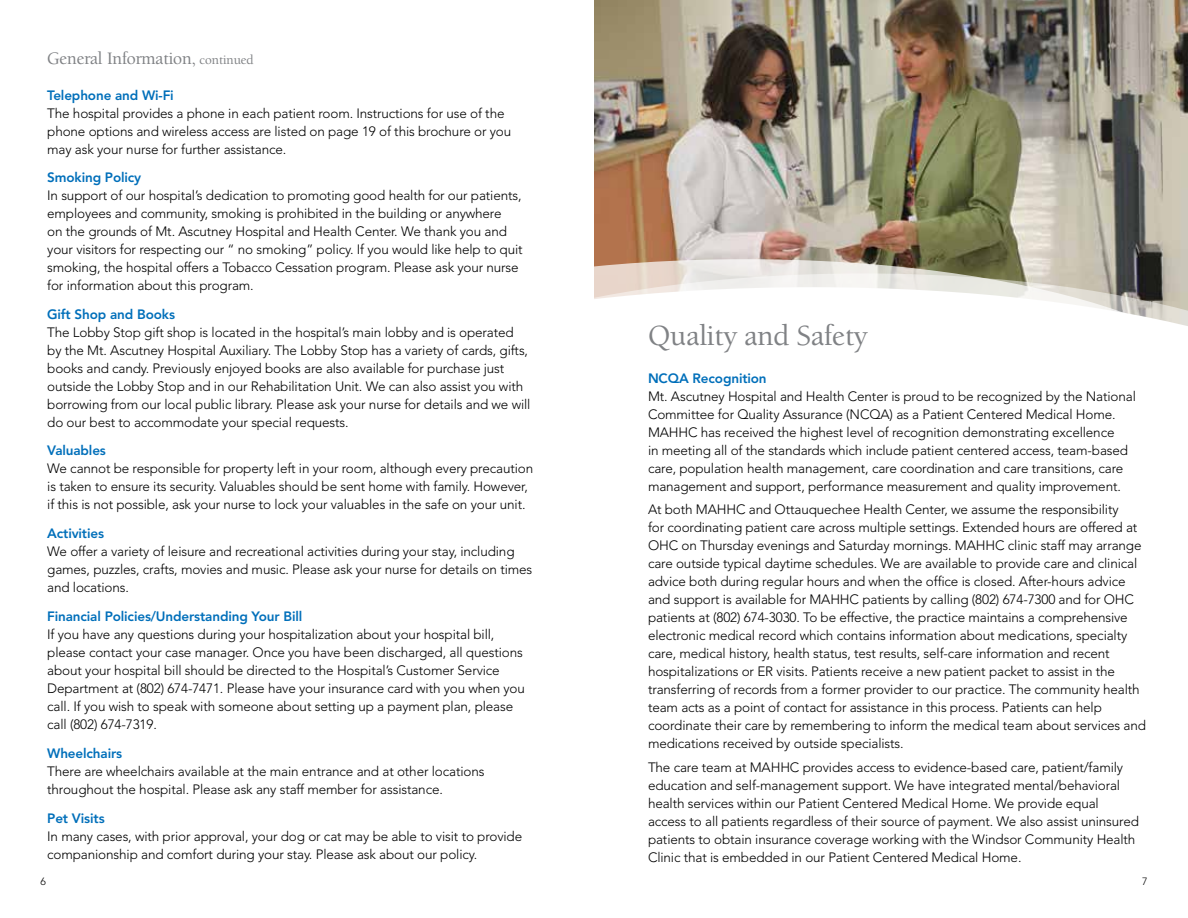
<style>
.page{position:relative;width:1188px;height:918px;background:#fff}
.page>*{position:absolute;margin:0;border:0;box-sizing:border-box;transform-origin:0 0}
.t1{font:500 30px "Berkeley Oldstyle IT Cby BT";color:#808285}
.t2{font:500 18px "Berkeley Oldstyle IT Cby BT";letter-spacing:-.005em;color:#808285}
.t3{font:300 13.5px/18px "Avenir";letter-spacing:-.01em;color:#000}
.t4{font:800 13.5px "Avenir";letter-spacing:-.01em;color:#006fba}
.t5{font:300 10.5px "Avenir";color:#000}
.s1{font-size:13.5px}
</style>
<div class="page">
<img style="left:594px;top:0;width:594px;height:259px">
<svg style="left:594px;top:259px;width:594px;height:14px;background:#b3ac9e"></svg>
<svg style="left:594px;top:273px;width:594px;height:53px"></svg>
<h2 class="t2" style="left:47px;top:48px;width:208px">General Information, <span class="s1">continued</span></h2>
<p class="t4" style="left:47px;top:88px;width:128px">Telephone and Wi-Fi</p>
<p class="t3" style="left:47px;top:105px;width:466px">The hospital provides a phone in each patient room. Instructions for use of the phone options and wireless access are listed on page 19 of this brochure or you may ask your nurse for further assistance.</p>
<p class="t4" style="left:47px;top:169px;width:96px">Smoking Policy</p>
<p class="t3" style="left:47px;top:186px;width:477px">In support of our hospital’s dedication to promoting good health for our patients, employees and community, smoking is prohibited in the building or anywhere<br>on the grounds of Mt. Ascutney Hospital and Health Center. We thank you and your visitors for respecting our “ no smoking” policy. If you would like help to quit smoking, the hospital offers a Tobacco Cessation program. Please ask your nurse for information about this program.</p>
<p class="t4" style="left:47px;top:306px;width:129px">Gift Shop and Books</p>
<p class="t3" style="left:47px;top:323px;width:485px">The Lobby Stop gift shop is located in the hospital’s main lobby and is operated by the Mt. Ascutney Hospital Auxiliary. The Lobby Stop has a variety of cards, gifts, books and candy. Previously enjoyed books are also available for purchase just outside the Lobby Stop and in our Rehabilitation Unit. We can also assist you with borrowing from our local public library. Please ask your nurse for details and we will do our best to accommodate your special requests.</p>
<p class="t4" style="left:47px;top:443px;width:60px">Valuables</p>
<p class="t3" style="left:47px;top:460px;width:487px">We cannot be responsible for property left in your room, although every precaution is taken to ensure its security. Valuables should be sent home with family. However, if this is not possible, ask your nurse to lock your valuables in the safe on your unit.</p>
<p class="t4" style="left:47px;top:526px;width:58px">Activities</p>
<p class="t3" style="left:47px;top:543px;width:487px">We offer a variety of leisure and recreational activities during your stay, including games, puzzles, crafts, movies and music. Please ask your nurse for details on times and locations.</p>
<p class="t4" style="left:47px;top:608px;width:257px">Financial Policies/Understanding Your Bill</p>
<p class="t3" style="left:47px;top:625px;width:479px">If you have any questions during your hospitalization about your hospital bill, please contact your case manager. Once you have been discharged, all questions about your hospital bill should be directed to the Hospital’s Customer Service Department at (802) 674-7471. Please have your insurance card with you when you call. If you wish to speak with someone about setting up a payment plan, please call (802) 674-7319.</p>
<p class="t4" style="left:47px;top:745px;width:76px">Wheelchairs</p>
<p class="t3" style="left:47px;top:762px;width:439px">There are wheelchairs available at the main entrance and at other locations throughout the hospital. Please ask any staff member for assistance.</p>
<p class="t4" style="left:47px;top:810px;width:59px">Pet Visits</p>
<p class="t3" style="left:47px;top:827px;width:477px">In many cases, with prior approval, your dog or cat may be able to visit to provide companionship and comfort during your stay. Please ask about our policy.</p>
<p class="t5" style="left:40px;top:876px;width:7px">6</p>
<h1 class="t1" style="left:648px;top:318px;width:221px">Quality and Safety</h1>
<p class="t4" style="left:648px;top:370px;width:120px">NCQA Recognition</p>
<p class="t3" style="left:648px;top:387px;width:489px">Mt. Ascutney Hospital and Health Center is proud to be recognized by the National Committee for Quality Assurance (NCQA) as a Patient Centered Medical Home.<br>MAHHC has received the highest level of recognition demonstrating excellence<br>in meeting all of the standards which include patient centered access, team-based care, population health management, care coordination and care transitions, care management and support, performance measurement and quality improvement.</p>
<p class="t3" style="left:648px;top:501px;width:500px">At both MAHHC and Ottauquechee Health Center, we assume the responsibility<br>for coordinating patient care across multiple settings. Extended hours are offered at OHC on Thursday evenings and Saturday mornings. MAHHC clinic staff may arrange care outside typical daytime schedules. We are available to provide care and clinical advice both during regular hours and when the office is closed. After-hours advice and support is available for MAHHC patients by calling (802) 674-7300 and for OHC patients at (802) 674-3030. To be effective, the practice maintains a comprehensive electronic medical record which contains information about medications, specialty care, medical history, health status, test results, self-care information and recent hospitalizations or ER visits. Patients receive a new patient packet to assist in the transferring of records from a former provider to our practice. The community health team acts as a point of contact for assistance in this process. Patients can help coordinate their care by remembering to inform the medical team about services and medications received by outside specialists.</p>
<p class="t3" style="left:648px;top:759px;width:493px">The care team at MAHHC provides access to evidence-based care, patient/family education and self-management support. We have integrated mental/behavioral health services within our Patient Centered Medical Home. We provide equal access to all patients regardless of their source of payment. We also assist uninsured patients to obtain insurance coverage working with the Windsor Community Health Clinic that is embedded in our Patient Centered Medical Home.</p>
<p class="t5" style="left:1142px;top:876px;width:7px">7</p>
</div>
